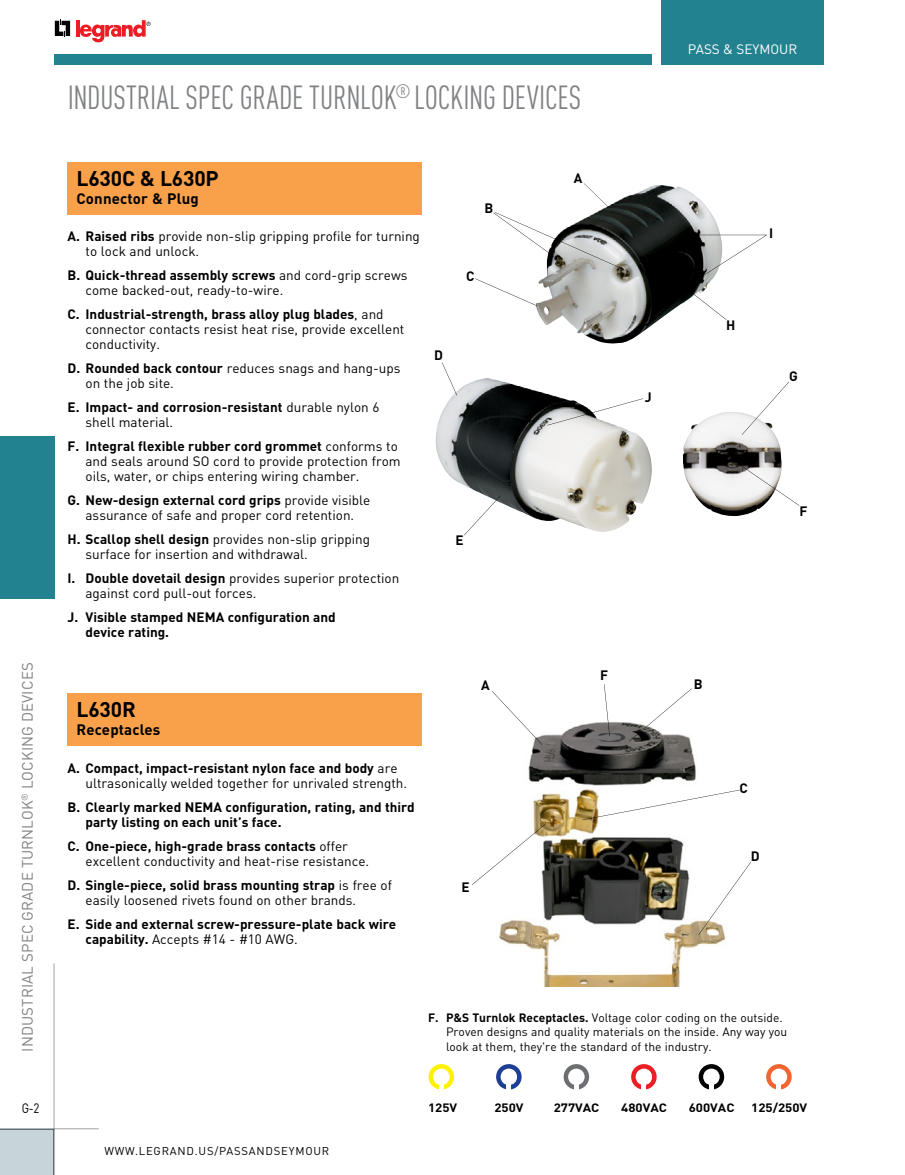
<style>
.page{position:relative;width:905px;height:1175px;background:#fff}
.page>*{position:absolute;margin:0;border:0;box-sizing:border-box;transform-origin:0 0}
.t1{font:condensed 33px "DIN Pro";letter-spacing:-.005em;color:#808285;scale:.95 1}
.t2{font:700 21px "DIN Pro";letter-spacing:-.01em;color:#000}
.t3{font:15px "DIN Pro";letter-spacing:.01em;color:#808285}
.t4{font:700 15px "DIN Pro";letter-spacing:.01em;color:#000}
.t5{font:13.5px/15px "DIN Pro";color:#000}
.t6{font:700 13.5px/15px "DIN Pro";color:#000}
.t7{font:13.5px "DIN Pro";color:#fff}
.t8{font:13.5px "DIN Pro";color:#000;scale:.85 1}
.t9{font:12px/13.5px "DIN Pro";color:#000}
.t10{font:700 12px "DIN Pro";color:#000;scale:1.1 1}
.t11{font:11.25px "DIN Pro";letter-spacing:.07em;color:#000}
.s1{font-weight:700}
.s2{font-weight:400}
</style>
<div class="page">
<div style="left:0;top:436px;width:54px;height:162px;background:#23828f"></div>
<hr style="left:76px;top:20px;width:3px;height:17px;background:#ed1d24">
<svg style="left:80px;top:20px;width:71px;height:22px"></svg>
<svg style="left:55px;top:20px;width:15px;height:17px"></svg>
<div style="left:661px;top:0;width:163px;height:65px;background:#23828f"></div>
<div style="left:54px;top:54px;width:597px;height:11px;background:#23828f"></div>
<div style="left:0;top:1128px;width:54px;height:46px;background:#c7d4d9"></div>
<hr style="left:54px;top:1128px;width:45px;height:1px;background:#808285">
<hr style="left:0;top:1128px;width:54px;height:1px;background:#656d71">
<hr style="left:54px;top:963px;width:1px;height:165px;background:#808285">
<hr style="left:54px;top:1129px;width:1px;height:45px;background:#656d71">
<div style="left:68px;top:162px;width:354px;height:52px;background:#f9a14a"></div>
<div style="left:68px;top:693px;width:354px;height:53px;background:#f9a14a"></div>
<svg style="left:428px;top:1064px;width:26px;height:25px"></svg>
<hr style="left:439px;top:1082px;width:4px;height:10px;background:#fff">
<svg style="left:496px;top:1064px;width:25px;height:25px"></svg>
<div style="left:506px;top:1082px;width:5px;height:10px;background:#fff"></div>
<svg style="left:563px;top:1064px;width:26px;height:25px"></svg>
<hr style="left:574px;top:1082px;width:4px;height:10px;background:#fff">
<svg style="left:631px;top:1064px;width:25px;height:25px"></svg>
<div style="left:641px;top:1082px;width:5px;height:10px;background:#fff"></div>
<svg style="left:698px;top:1064px;width:26px;height:25px"></svg>
<hr style="left:709px;top:1082px;width:4px;height:10px;background:#fff">
<svg style="left:766px;top:1064px;width:25px;height:25px"></svg>
<div style="left:776px;top:1082px;width:5px;height:10px;background:#fff"></div>
<img style="left:536px;top:185px;width:187px;height:159px">
<img style="left:683px;top:412px;width:98px;height:105px">
<img style="left:435px;top:378px;width:217px;height:154px">
<svg style="left:741px;top:381px;width:48px;height:54px"></svg>
<svg style="left:734px;top:461px;width:65px;height:44px"></svg>
<svg style="left:547px;top:398px;width:96px;height:27px"></svg>
<svg style="left:442px;top:362px;width:15px;height:33px"></svg>
<svg style="left:464px;top:495px;width:36px;height:40px"></svg>
<svg style="left:475px;top:278px;width:62px;height:28px"></svg>
<svg style="left:700px;top:235px;width:67px;height:40px"></svg>
<svg style="left:684px;top:287px;width:42px;height:33px"></svg>
<svg style="left:493px;top:183px;width:129px;height:86px"></svg>
<img style="left:498px;top:722px;width:228px;height:264px">
<svg style="left:492px;top:691px;width:50px;height:54px"></svg>
<svg style="left:472px;top:824px;width:73px;height:61px"></svg>
<svg style="left:628px;top:689px;width:63px;height:52px"></svg>
<svg style="left:698px;top:862px;width:53px;height:73px"></svg>
<svg style="left:582px;top:790px;width:157px;height:30px"></svg>
<svg style="left:604px;top:684px;width:5px;height:52px"></svg>
<p class="t3" style="left:17px;top:1051px;width:391px;rotate:-90deg">INDUSTRIAL SPEC GRADE TURNLOK<sup>®</sup> LOCKING DEVICES</p>
<p class="t8" style="left:22px;top:1099px;width:23px">G-2</p>
<h1 class="t1" style="left:68px;top:78px;width:542px">INDUSTRIAL SPEC GRADE TURNLOK<sup>®</sup> LOCKING DEVICES</h1>
<h2 class="t2" style="left:76px;top:164px;width:144px">L630C &amp; L630P</h2>
<p class="t4" style="left:76px;top:188px;width:124px">Connector &amp; Plug</p>
<p class="t5" style="left:85px;top:228px;width:336px;text-indent:-18px"><span class="s1">A. Raised ribs</span> provide non-slip gripping profile for turning to lock and unlock.</p>
<p class="t5" style="left:85px;top:267px;width:323px;text-indent:-18px"><span class="s1">B. Quick-thread assembly screws</span> and cord-grip screws come backed-out, ready-to-wire.</p>
<p class="t5" style="left:85px;top:306px;width:320px;text-indent:-18px"><span class="s1">C. Industrial-strength, brass alloy plug blades</span>, and connector contacts resist heat rise, provide excellent conductivity.</p>
<p class="t5" style="left:85px;top:360px;width:316px;text-indent:-18px"><span class="s1">D. Rounded back contour</span> reduces snags and hang-ups on the job site.</p>
<p class="t6" style="left:85px;top:399px;width:295px;text-indent:-18px">E. Impact- and corrosion-resistant <span class="s2">durable nylon 6 shell material.</span></p>
<p class="t5" style="left:85px;top:438px;width:317px;text-indent:-18px"><span class="s1">F. Integral flexible rubber cord grommet</span> conforms to and seals around SO cord to provide protection from oils, water, or chips entering wiring chamber.</p>
<p class="t5" style="left:68px;top:492px;width:304px;text-align:center"><span class="s1">G. New-design external cord grips</span> provide visible assurance of safe and proper cord retention.</p>
<p class="t5" style="left:85px;top:531px;width:286px;text-indent:-18px"><span class="s1">H. Scallop shell design</span> provides non-slip gripping surface for insertion and withdrawal.</p>
<p class="t5" style="left:85px;top:570px;width:315px;text-indent:-18px"><span class="s1">I. Double dovetail design</span> provides superior protection against cord pull-out forces.</p>
<p class="t6" style="left:85px;top:609px;width:252px;text-indent:-18px">J. Visible stamped NEMA configuration and device rating.</p>
<p class="t6" style="left:484px;top:200px;width:10px">B</p>
<p class="t6" style="left:466px;top:268px;width:10px">C</p>
<p class="t6" style="left:434px;top:347px;width:10px">D</p>
<p class="t6" style="left:455px;top:532px;width:10px">E</p>
<p class="t6" style="left:574px;top:170px;width:10px">A</p>
<p class="t7" style="left:688px;top:40px;width:111px">PASS &amp; SEYMOUR</p>
<p class="t6" style="left:644px;top:389px;width:8px">J</p>
<p class="t6" style="left:726px;top:317px;width:11px">H</p>
<p class="t6" style="left:769px;top:225px;width:6px">I</p>
<p class="t6" style="left:789px;top:367px;width:10px">G</p>
<p class="t6" style="left:799px;top:503px;width:9px">F</p>
<h2 class="t2" style="left:76px;top:695px;width:61px">L630R</h2>
<p class="t4" style="left:76px;top:719px;width:85px">Receptacles</p>
<p class="t5" style="left:85px;top:760px;width:323px;text-indent:-18px"><span class="s1">A. Compact, impact-resistant nylon face and body</span> are ultrasonically welded together for unrivaled strength.</p>
<p class="t6" style="left:85px;top:799px;width:331px;text-indent:-18px">B. Clearly marked NEMA configuration, rating, and third party listing on each unit’s face.</p>
<p class="t5" style="left:85px;top:838px;width:285px;text-indent:-18px"><span class="s1">C. One-piece, high-grade brass contacts</span> offer excellent conductivity and heat-rise resistance.</p>
<p class="t5" style="left:85px;top:877px;width:308px;text-indent:-18px"><span class="s1">D. Single-piece, solid brass mounting strap</span> is free of easily loosened rivets found on other brands.</p>
<p class="t6" style="left:85px;top:916px;width:312px;text-indent:-18px">E. Side and external screw-pressure-plate back wire capability. <span class="s2">Accepts #14 - #10 AWG.</span></p>
<p class="t6" style="left:600px;top:667px;width:9px">F</p>
<p class="t6" style="left:481px;top:677px;width:10px">A</p>
<p class="t6" style="left:693px;top:676px;width:10px">B</p>
<p class="t6" style="left:461px;top:879px;width:10px">E</p>
<p class="t6" style="left:739px;top:779px;width:10px">C</p>
<p class="t6" style="left:751px;top:848px;width:10px">D</p>
<p class="t11" style="left:104px;top:1143px;width:226px">WWW.LEGRAND.US/PASSANDSEYMOUR</p>
<p class="t9" style="left:446px;top:1010px;width:343px;text-indent:-18px"><span class="s1">F. P&amp;S Turnlok Receptacles.</span> Voltage color coding on the outside.<br>Proven designs and quality materials on the inside. Any way you</p>
<p class="t9" style="left:446px;top:1039px;width:267px">look at them, they're the standard of the industry.</p>
<p class="t10" style="left:428px;top:1099px;width:28px">125V</p>
<p class="t10" style="left:494px;top:1099px;width:28px">250V</p>
<p class="t10" style="left:553px;top:1099px;width:43px">277VAC</p>
<p class="t10" style="left:621px;top:1099px;width:43px">480VAC</p>
<p class="t10" style="left:688px;top:1099px;width:43px">600VAC</p>
<p class="t10" style="left:751px;top:1099px;width:52px">125/250V</p>
</div>
